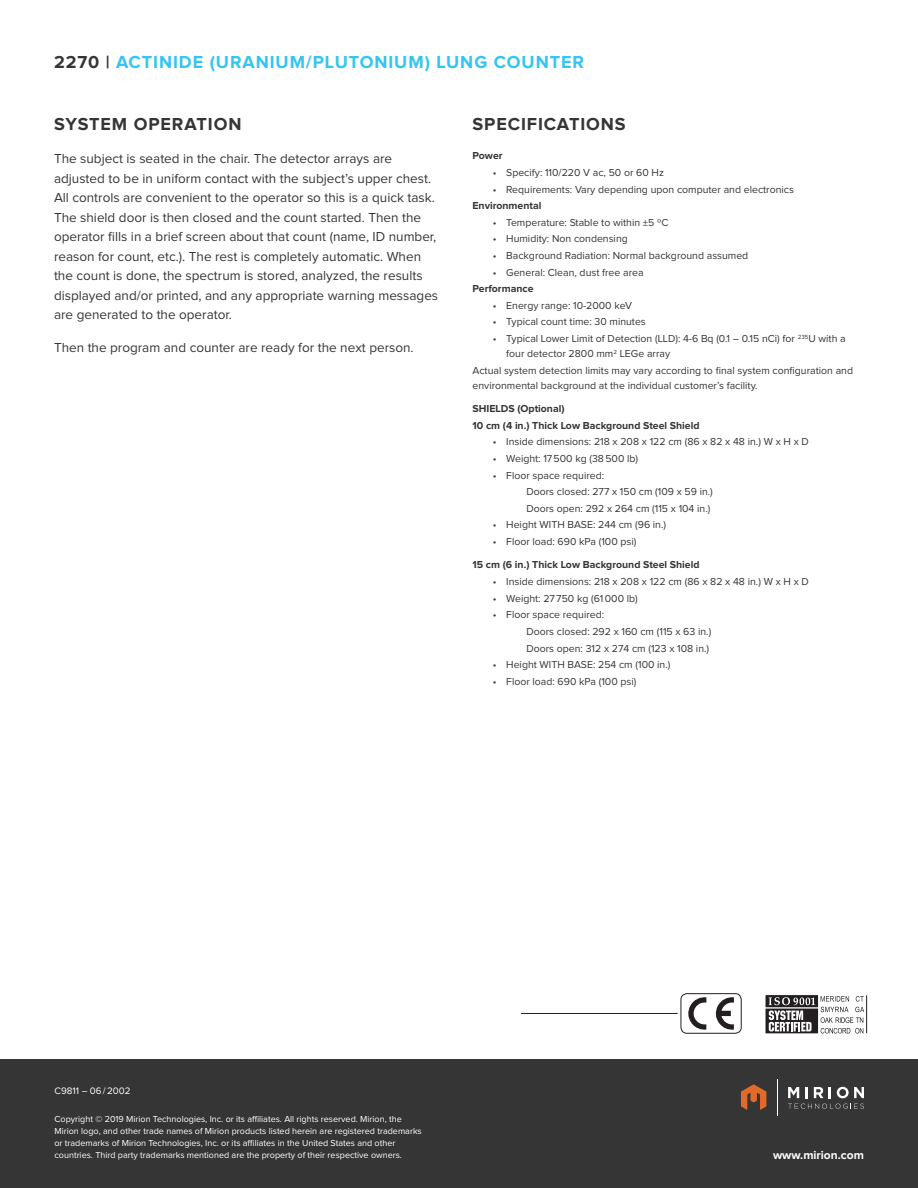
<style>
.page{position:relative;width:918px;height:1188px;background:#fff}
.page>*{position:absolute;margin:0;border:0;box-sizing:border-box;transform-origin:0 0}
.Small_Header{font:700 18px "Proxima Nova";letter-spacing:.05em;color:#33c5f3}
.Small_Header-2{font:700 18px "Proxima Nova";letter-spacing:.05em;color:#363536}
.Body_Copy_Small{font:13.5px/19.5px "Proxima Nova";color:#363536}
.Body_Copy{font:700 12px "Proxima Nova";color:#fff}
.Body_Copy-2{font:10.5px/15px "Proxima Nova";color:#363536}
.Body_Copy-3{font:700 10.5px "Proxima Nova";color:#363536}
.Body_Copy-4{font:9.75px "Proxima Nova";color:#fff}
.Body_Copy-5{font:9px/12px "Proxima Nova";color:#fff}
.s1{color:#363536}
</style>
<div class="page">
<div style="left:0;top:1059px;width:918px;height:129px;background:#363536"></div>
<hr style="left:777px;top:1080px;width:1px;height:36px;background:#fff">
<svg style="left:789px;top:1104px;width:75px;height:5px"></svg>
<svg style="left:788px;top:1087px;width:11px;height:11px"></svg>
<svg style="left:805px;top:1087px;width:3px;height:11px"></svg>
<svg style="left:814px;top:1087px;width:9px;height:11px"></svg>
<svg style="left:829px;top:1087px;width:2px;height:11px"></svg>
<svg style="left:837px;top:1087px;width:27px;height:11px"></svg>
<svg style="left:741px;top:1084px;width:25px;height:26px"></svg>
<svg style="left:715px;top:997px;width:19px;height:33px"></svg>
<svg style="left:688px;top:997px;width:18px;height:33px"></svg>
<div style="left:681px;top:993px;width:61px;height:41px;border:1px solid #231f20;border-radius:6px"></div>
<hr style="left:521px;top:1013px;width:157px;height:1px;background:#231f20">
<hr style="left:866px;top:995px;width:1px;height:38px;background:#231f20">
<svg style="left:766px;top:995px;width:98px;height:39px"></svg>
<p class="Small_Header" style="left:54px;top:54px;width:532px"><span class="s1">2270 |</span> ACTINIDE (URANIUM/PLUTONIUM) LUNG COUNTER</p>
<p class="Small_Header-2" style="left:54px;top:116px;width:189px">SYSTEM OPERATION</p>
<p class="Small_Header-2" style="left:472px;top:116px;width:155px">SPECIFICATIONS</p>
<p class="Body_Copy_Small" style="left:54px;top:149px;width:386px">The subject is seated in the chair. The detector arrays are adjusted to be in uniform contact with the subject’s upper chest.<br>All controls are convenient to the operator so this is a quick task.<br>The shield door is then closed and the count started. Then the operator fills in a brief screen about that count (name, ID number, reason for count, etc.). The rest is completely automatic. When the count is done, the spectrum is stored, analyzed, the results displayed and/or printed, and any appropriate warning messages are generated to the operator.</p>
<p class="Body_Copy_Small" style="left:54px;top:338px;width:361px">Then the program and counter are ready for the next person.</p>
<p class="Body_Copy-3" style="left:472px;top:151px;width:32px">Power</p>
<p class="Body_Copy-2" style="left:493px;top:165px;width:173px">• Specify: 110/220 V ac, 50 or 60 Hz</p>
<p class="Body_Copy-2" style="left:493px;top:182px;width:303px">• Requirements: Vary depending upon computer and electronics</p>
<p class="Body_Copy-3" style="left:472px;top:201px;width:70px">Environmental</p>
<p class="Body_Copy-2" style="left:493px;top:215px;width:177px">• Temperature: Stable to within ±5 ºC</p>
<p class="Body_Copy-2" style="left:493px;top:232px;width:137px">• Humidity: Non condensing</p>
<p class="Body_Copy-2" style="left:493px;top:248px;width:257px">• Background Radiation: Normal background assumed</p>
<p class="Body_Copy-2" style="left:493px;top:265px;width:152px">• General: Clean, dust free area</p>
<p class="Body_Copy-3" style="left:472px;top:284px;width:63px">Performance</p>
<p class="Body_Copy-2" style="left:493px;top:298px;width:141px">• Energy range: 10-2000 keV</p>
<p class="Body_Copy-2" style="left:493px;top:315px;width:155px">• Typical count time: 30 minutes</p>
<p class="Body_Copy-2" style="left:506px;top:332px;width:341px;text-indent:-14px">• Typical Lower Limit of Detection (LLD): 4-6 Bq (0.1 – 0.15 nCi) for <sup>235</sup>U with a four detector 2800 mm<sup>2</sup> LEGe array</p>
<p class="Body_Copy-2" style="left:472px;top:363px;width:382px">Actual system detection limits may vary according to final system configuration and environmental background at the individual customer’s facility.</p>
<p class="Body_Copy-3" style="left:472px;top:404px;width:94px">SHIELDS (Optional)</p>
<p class="Body_Copy-3" style="left:472px;top:420px;width:229px">10 cm (4 in.) Thick Low Background Steel Shield</p>
<p class="Body_Copy-2" style="left:493px;top:435px;width:318px">• Inside dimensions: 218 x 208 x 122 cm (86 x 82 x 48 in.) W x H x D</p>
<p class="Body_Copy-2" style="left:493px;top:451px;width:147px">• Weight: 17500 kg (38500 lb)</p>
<p class="Body_Copy-2" style="left:493px;top:468px;width:113px">• Floor space required:</p>
<p class="Body_Copy-2" style="left:526px;top:485px;width:188px">Doors closed: 277 x 150 cm (109 x 59 in.)</p>
<p class="Body_Copy-2" style="left:526px;top:501px;width:185px">Doors open: 292 x 264 cm (115 x 104 in.)</p>
<p class="Body_Copy-2" style="left:493px;top:518px;width:175px">• Height WITH BASE: 244 cm (96 in.)</p>
<p class="Body_Copy-2" style="left:493px;top:535px;width:145px">• Floor load: 690 kPa (100 psi)</p>
<p class="Body_Copy-3" style="left:472px;top:560px;width:229px">15 cm (6 in.) Thick Low Background Steel Shield</p>
<p class="Body_Copy-2" style="left:493px;top:575px;width:318px">• Inside dimensions: 218 x 208 x 122 cm (86 x 82 x 48 in.) W x H x D</p>
<p class="Body_Copy-2" style="left:493px;top:591px;width:147px">• Weight: 27750 kg (61000 lb)</p>
<p class="Body_Copy-2" style="left:493px;top:608px;width:113px">• Floor space required:</p>
<p class="Body_Copy-2" style="left:526px;top:624px;width:186px">Doors closed: 292 x 160 cm (115 x 63 in.)</p>
<p class="Body_Copy-2" style="left:526px;top:641px;width:184px">Doors open: 312 x 274 cm (123 x 108 in.)</p>
<p class="Body_Copy-2" style="left:493px;top:658px;width:179px">• Height WITH BASE: 254 cm (100 in.)</p>
<p class="Body_Copy-2" style="left:493px;top:674px;width:145px">• Floor load: 690 kPa (100 psi)</p>
<p class="Body_Copy-4" style="left:55px;top:1086px;width:77px">C9811 – 06/2002</p>
<p class="Body_Copy-5" style="left:55px;top:1114px;width:369px">Copyright © 2019 Mirion Technologies, Inc. or its affiliates. All rights reserved. Mirion, the Mirion logo, and other trade names of Mirion products listed herein are registered trademarks or trademarks of Mirion Technologies, Inc. or its affiliates in the United States and other countries. Third party trademarks mentioned are the property of their respective owners.</p>
<p class="Body_Copy" style="left:773px;top:1149px;width:92px">www.mirion.com</p>
</div>
